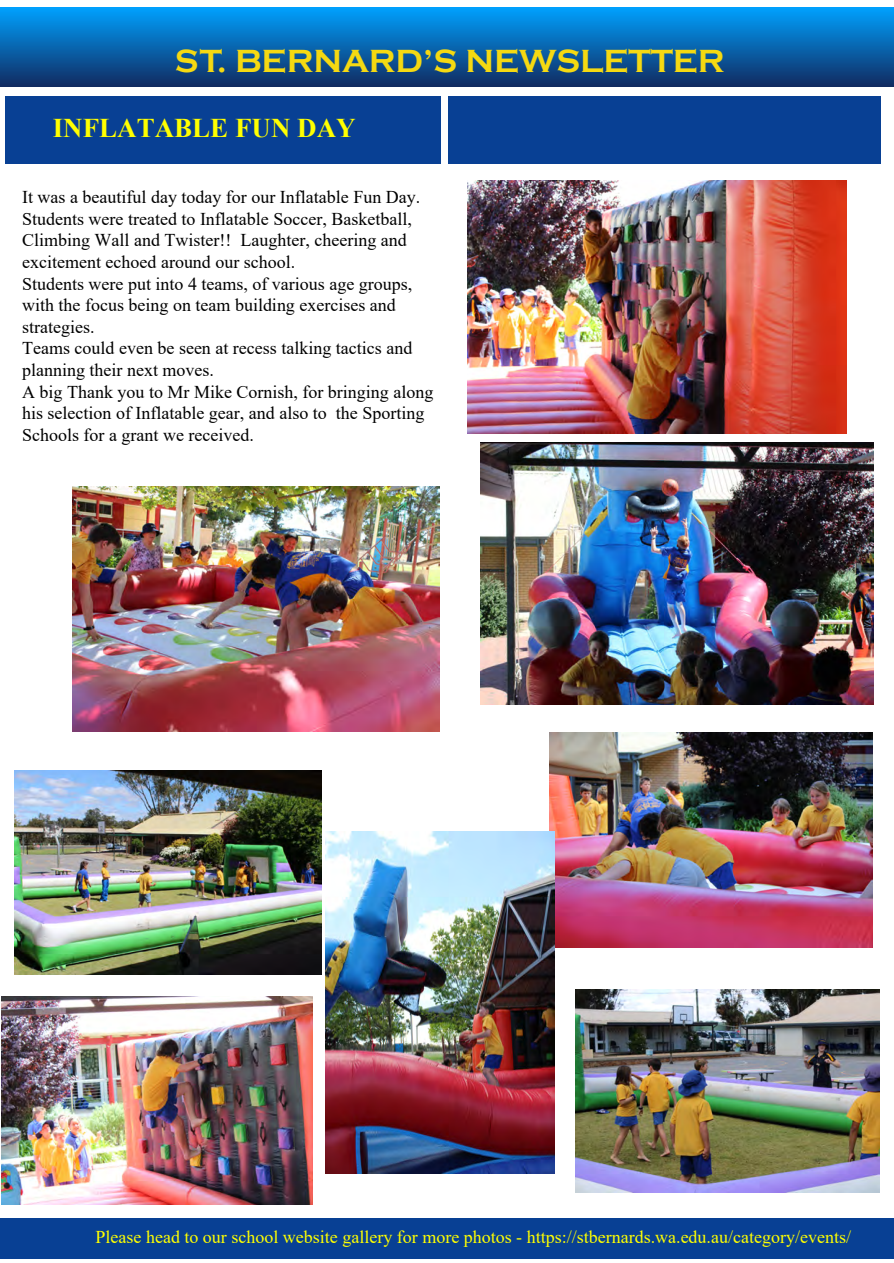
<style>
.page{position:relative;width:894px;height:1263px;background:#fff}
.page>*{position:absolute;margin:0;border:0;box-sizing:border-box;transform-origin:0 0}
.t1{font:700 33px "Copperplate Gothic";color:#f5d912}
.t2{font:700 27px "Times New Roman";color:#ff0}
.t3{font:18px/21.6px "Times New Roman";color:#000}
.t4{font:18px "Times New Roman";color:#ff0}
.s1{font-style:inherit}
</style>
<div class="page">
<div style="left:0;top:8px;width:894px;height:78px;background:linear-gradient(to bottom,#00a0fc,#112d64)"></div>
<svg style="left:1px;top:1103px;width:879px;height:102px"></svg>
<div style="left:0;top:1218px;width:894px;height:41px;background:#084094"></div>
<div style="left:6px;top:97px;width:435px;height:67px;background:#084094"></div>
<div style="left:448px;top:97px;width:433px;height:67px;background:#084094"></div>
<img style="left:72px;top:486px;width:367px;height:245px">
<img style="left:468px;top:180px;width:379px;height:253px">
<img style="left:15px;top:770px;width:307px;height:205px">
<img style="left:480px;top:442px;width:394px;height:263px">
<img style="left:1px;top:997px;width:312px;height:207px">
<img style="left:549px;top:732px;width:323px;height:216px">
<img style="left:576px;top:989px;width:304px;height:203px">
<img style="left:326px;top:831px;width:228px;height:342px">
<h1 class="t1" style="left:175px;top:42px;width:551px">S<span class="s1">T. BERNARD’S</span> NEWSLETTER</h1>
<h2 class="t2" style="left:53px;top:108px;width:304px">INFLATABLE FUN DAY</h2>
<p class="t3" style="left:22px;top:186px;width:413px">It was a beautiful day today for our Inflatable Fun Day.<br>Students were treated to Inflatable Soccer, Basketball, Climbing Wall and Twister!! Laughter, cheering and excitement echoed around our school.<br>Students were put into 4 teams, of various age groups, with the focus being on team building exercises and strategies.<br>Teams could even be seen at recess talking tactics and planning their next moves.<br>A big Thank you to Mr Mike Cornish, for bringing along his selection of Inflatable gear, and also to the Sporting Schools for a grant we received.</p>
<p class="t4" style="left:96px;top:1224px;width:757px">Please head to our school website gallery for more photos - https://stbernards.wa.edu.au/category/events/</p>
</div>
